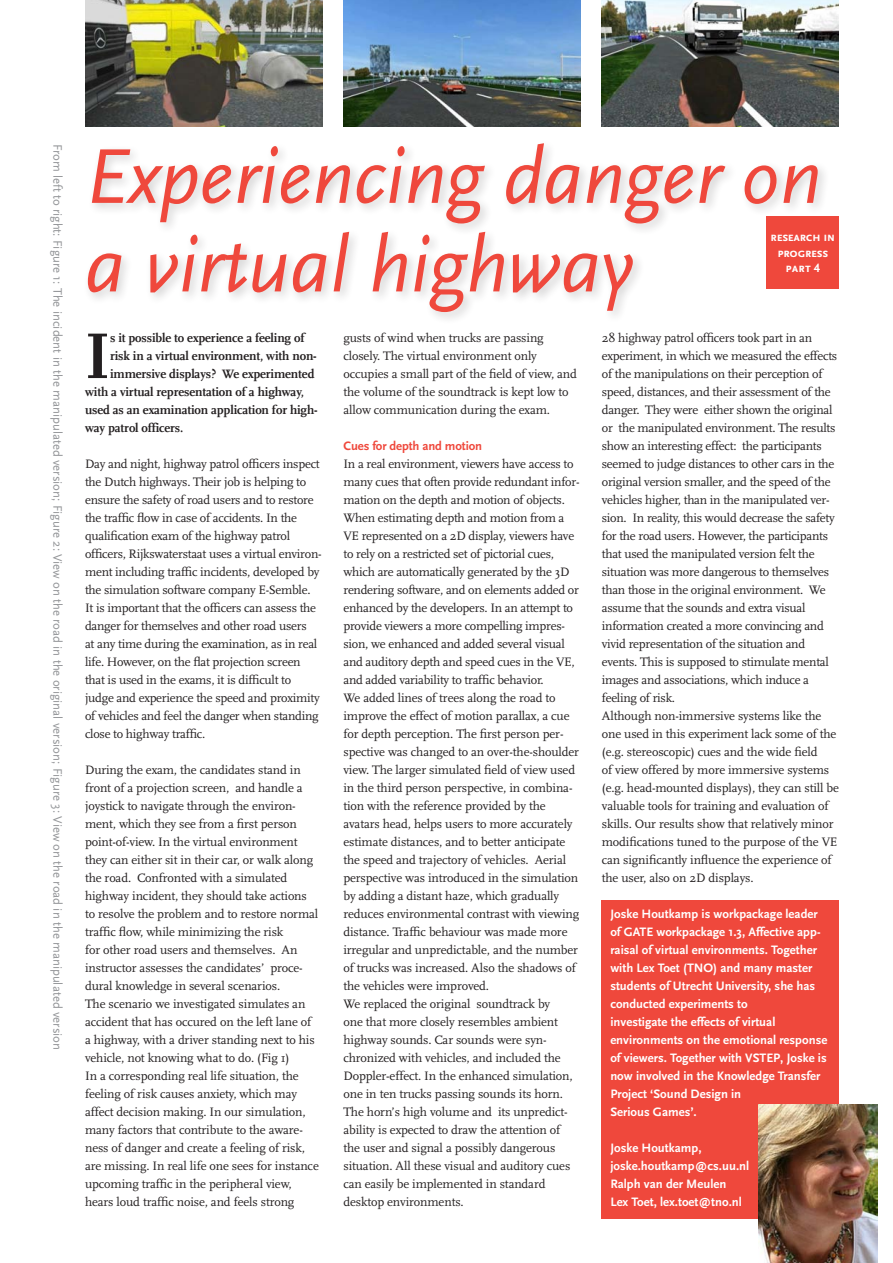
<style>
.page{position:relative;width:893px;height:1263px;background:#fff}
.page>*{position:absolute;margin:0;border:0;box-sizing:border-box;transform-origin:0 0}
._01_KOP{font:italic 81px/88.5px "Scala Sans";color:#ef483c}
._01_BROOD_EERSTE{font:700 67.35px "Scala";color:#231f20}
._01_BROOD_RECHTS{font:12.75px/18px "Scala";letter-spacing:-.01em;color:#231f20}
.Kader{font:700 12.75px/18px "Scala Sans";color:#fff}
._01_BROOD_EERSTE-2{font:700 12.75px "Scala";letter-spacing:-.01em;color:#231f20}
._01_BROOD{font:12.75px "Scala Sans";color:#939598}
._01_BROOD_EERSTE-3{font:700 12.75px/15.8px "Scala Sans Caps";letter-spacing:-.03em;color:#fff;text-align:center}
._01_TUSSENKOP{font:700 12.75px "Scala Sans";letter-spacing:-.01em;color:#ef483c}
</style>
<div class="page">
<div style="left:602px;top:900px;width:237px;height:318px;background:#ef483c"></div>
<div style="left:767px;top:216px;width:72px;height:72px;background:#ef483c"></div>
<div style="left:83px;top:139px;width:747px;height:186px;background:#231f20;opacity:.2"></div>
<img style="left:759px;top:1104px;width:119px;height:159px">
<img style="left:85px;top:0;width:237px;height:126px">
<img style="left:343px;top:0;width:237px;height:126px">
<img style="left:602px;top:0;width:237px;height:126px">
<p class="_01_BROOD" style="left:65px;top:144px;width:908px;rotate:90deg">From left to right: Figure 1: The incident in the manipulated version; Figure 2: View on the road in the original version; Figure 3: View on the road in the manipulated version</p>
<p class="_01_KOP" style="left:85px;top:134px;width:738px">Experiencing danger on a virtual highway</p>
<p class="_01_BROOD_EERSTE" style="left:85px;top:318px;width:27px">I</p>
<p class="_01_BROOD_EERSTE-2" style="left:110px;top:331px;width:196px">s it possible to experience a feeling of</p>
<p class="_01_BROOD_EERSTE-3" style="left:770px;top:229px;width:66px">research in progress</p>
<p class="_01_BROOD_EERSTE-3" style="left:786px;top:261px;width:36px">part 4</p>
<p class="_01_BROOD_RECHTS" style="left:343px;top:329px;width:235px">gusts of wind when trucks are passing closely. The virtual environment only occupies a small part of the field of view, and the volume of the soundtrack is kept low to allow communication during the exam.</p>
<p class="_01_TUSSENKOP" style="left:343px;top:439px;width:140px">Cues for depth and motion</p>
<p class="_01_BROOD_RECHTS" style="left:343px;top:455px;width:238px">In a real environment, viewers have access to many cues that often provide redundant infor&shy;mation on the depth and motion of objects.<br>When estimating depth and motion from a VE represented on a 2D display, viewers have to rely on a restricted set of pictorial cues, which are automatically generated by the 3D rendering software, and on elements added or enhanced by the developers. In an attempt to provide viewers a more compelling impres&shy;sion, we enhanced and added several visual and auditory depth and speed cues in the VE, and added variability to traffic behavior.</p>
<p class="_01_BROOD_RECHTS" style="left:343px;top:689px;width:237px">We added lines of trees along the road to improve the effect of motion parallax, a cue for depth perception. The first person per&shy;spective was changed to an over-the-shoulder view. The larger simulated field of view used in the third person perspective, in combina&shy;tion with the reference provided by the avatars head, helps users to more accurately estimate distances, and to better anticipate the speed and trajectory of vehicles. Aerial perspective was introduced in the simulation by adding a distant haze, which gradually reduces environmental contrast with viewing distance. Traffic behaviour was made more irregular and unpredictable, and the number of trucks was increased. Also the shadows of the vehicles were improved.</p>
<p class="_01_BROOD_RECHTS" style="left:343px;top:995px;width:231px">We replaced the original soundtrack by one that more closely resembles ambient highway sounds. Car sounds were syn&shy;chronized with vehicles, and included the Doppler-effect. In the enhanced simulation, one in ten trucks passing sounds its horn.<br>The horn’s high volume and its unpredict&shy;ability is expected to draw the attention of the user and signal a possibly dangerous situation. All these visual and auditory cues can easily be implemented in standard desktop environments.</p>
<p class="_01_BROOD_RECHTS" style="left:602px;top:329px;width:237px">28 highway patrol officers took part in an experiment, in which we measured the effects of the manipulations on their perception of speed, distances, and their assessment of the danger. They were either shown the original or the manipulated environment. The results show an interesting effect: the participants seemed to judge distances to other cars in the original version smaller, and the speed of the vehicles higher, than in the manipulated ver&shy;sion. In reality, this would decrease the safety for the road users. However, the participants that used the manipulated version felt the situation was more dangerous to themselves than those in the original environment. We assume that the sounds and extra visual information created a more convincing and vivid representation of the situation and events. This is supposed to stimulate mental images and associations, which induce a feeling of risk.</p>
<p class="_01_BROOD_RECHTS" style="left:602px;top:707px;width:239px">Although non-immersive systems like the one used in this experiment lack some of the (e.g. stereoscopic) cues and the wide field<br>of view offered by more immersive systems (e.g. head-mounted displays), they can still be valuable tools for training and evaluation of skills. Our results show that relatively minor modifications tuned to the purpose of the VE can significantly influence the experience of the user, also on 2D displays.</p>
<p class="_01_BROOD_EERSTE-2" style="left:110px;top:349px;width:208px">risk in a virtual environment, with non-</p>
<p class="_01_BROOD_EERSTE-2" style="left:110px;top:367px;width:206px">immersive displays? We experimented</p>
<p class="_01_BROOD_EERSTE-2" style="left:85px;top:385px;width:220px">with a virtual representation of a highway,</p>
<p class="_01_BROOD_EERSTE-2" style="left:85px;top:403px;width:234px">used as an examination application for high-</p>
<p class="_01_BROOD_EERSTE-2" style="left:85px;top:421px;width:100px">way patrol officers.</p>
<p class="_01_BROOD_RECHTS" style="left:85px;top:455px;width:238px">Day and night, highway patrol officers inspect the Dutch highways. Their job is helping to ensure the safety of road users and to restore the traffic flow in case of accidents. In the qualification exam of the highway patrol officers, Rijkswaterstaat uses a virtual environ&shy;ment including traffic incidents, developed by the simulation software company E-Semble.<br>It is important that the officers can assess the danger for themselves and other road users<br>at any time during the examination, as in real life. However, on the flat projection screen that is used in the exams, it is difficult to judge and experience the speed and proximity of vehicles and feel the danger when standing close to highway traffic.</p>
<p class="_01_BROOD_RECHTS" style="left:85px;top:761px;width:235px">During the exam, the candidates stand in front of a projection screen, and handle a joystick to navigate through the environ&shy;ment, which they see from a first person point-of-view. In the virtual environment they can either sit in their car, or walk along the road. Confronted with a simulated highway incident, they should take actions to resolve the problem and to restore normal traffic flow, while minimizing the risk<br>for other road users and themselves. An instructor assesses the candidates’ proce&shy;dural knowledge in several scenarios.</p>
<p class="_01_BROOD_RECHTS" style="left:85px;top:995px;width:231px">The scenario we investigated simulates an accident that has occured on the left lane of a highway, with a driver standing next to his vehicle, not knowing what to do. (Fig 1)</p>
<p class="_01_BROOD_RECHTS" style="left:85px;top:1067px;width:235px">In a corresponding real life situation, the feeling of risk causes anxiety, which may affect decision making. In our simulation, many factors that contribute to the aware&shy;ness of danger and create a feeling of risk, are missing. In real life one sees for instance upcoming traffic in the peripheral view, hears loud traffic noise, and feels strong</p>
<p class="Kader" style="left:610px;top:905px;width:212px">Joske Houtkamp is workpackage leader of GATE workpackage 1.3, Affective app&shy;raisal of virtual environments. Together with Lex Toet (TNO) and many master students of Utrecht University, she has conducted experiments to</p>
<p class="Kader" style="left:610px;top:1013px;width:219px">investigate the effects of virtual environments on the emotional response of viewers. Together with VSTEP, Joske is now involved in the Knowledge Transfer<br>Project ‘Sound Design in<br>Serious Games’.</p>
<p class="Kader" style="left:610px;top:1139px;width:93px">Joske Houtkamp,</p>
<p class="Kader" style="left:610px;top:1157px;width:140px">joske.houtkamp@cs.uu.nl</p>
<p class="Kader" style="left:610px;top:1175px;width:117px">Ralph van der Meulen</p>
<p class="Kader" style="left:610px;top:1193px;width:133px">Lex Toet, lex.toet@tno.nl</p>
</div>
